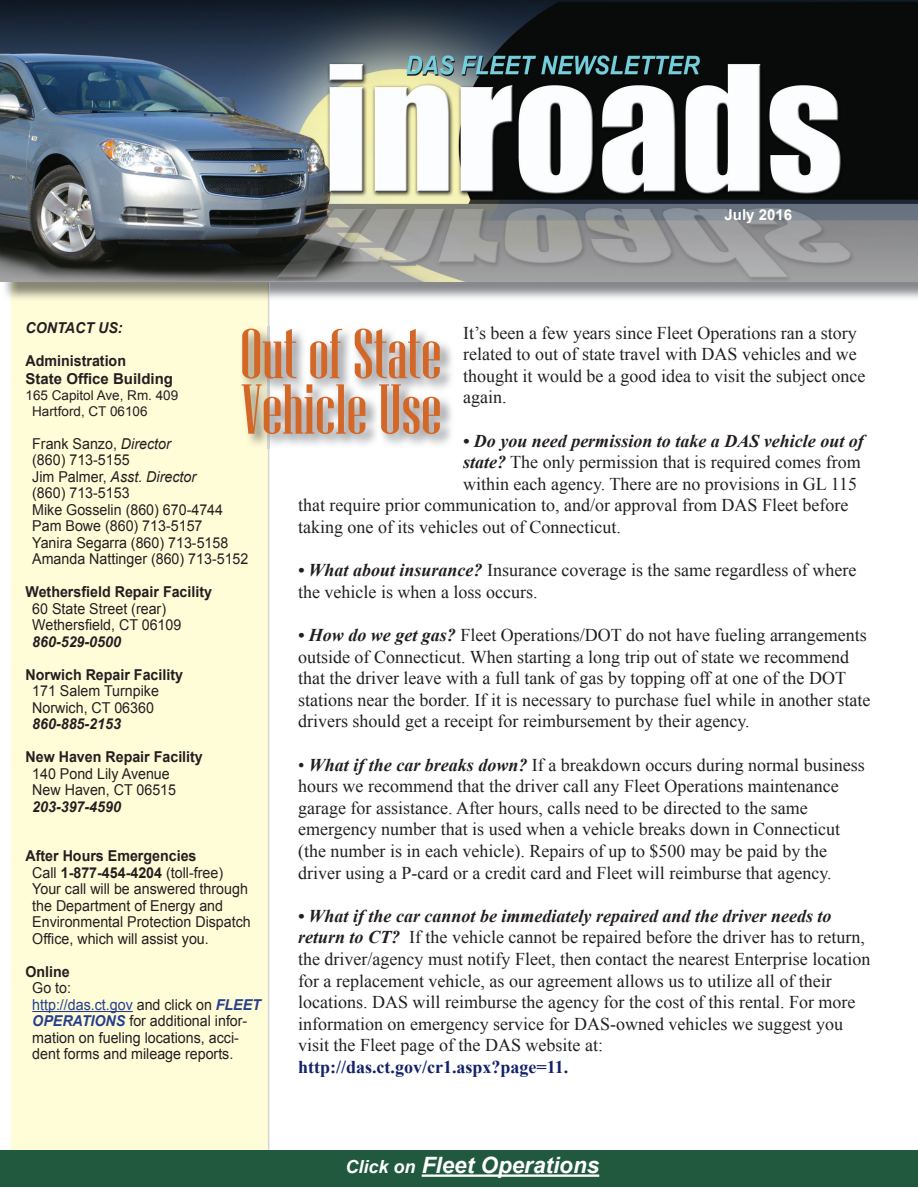
<style>
.page{position:relative;width:918px;height:1188px;background:#fff}
.page>*{position:absolute;margin:0;border:0;box-sizing:border-box;transform-origin:0 0}
.t1{font:70.5px/55.5px "Niagara Solid";color:#d36728;scale:1.06 1}
.t2{font:italic 700 22.5px "Arial";color:#fff}
.t3{font:18px/21.6px "Times New Roman";color:#231f20}
.t4{font:italic 700 18px "Times New Roman";color:#231f20}
.t5{font:700 18px "Times New Roman";color:#142267}
.t6{font:15px/16.5px "Arial";color:#231f20;scale:.95 1}
.t7{font:700 15px/18px "Arial";color:#231f20;scale:.95 1}
.t8{font:italic 700 15px "Arial";color:#231f20;scale:.95 1}
.t9{font:700 15px "Arial";color:#fffefa}
.t10{font:13.5px/16.2px "Arial";color:#231f20}
.s1{font-style:italic}
.s2{font-weight:700}
.s3{color:#253f8e}
.s4{font-weight:700;font-style:italic;color:#253f8e}
.s5{font-weight:700;font-style:italic}
.s6{font-size:18px}
</style>
<div class="page">
<div style="left:10px;top:301px;width:259px;height:849px;background:#fffcd8"></div>
<img style="left:9px;top:282px;width:260px;height:19px">
<img style="left:1px;top:0;width:917px;height:282px">
<div style="left:0;top:1150px;width:918px;height:36px;background:#20593d"></div>
<hr style="left:32px;top:1011px;width:101px;height:1px;background:#253f8e">
<hr style="left:422px;top:1174px;width:177px;height:3px;background:#fff">
<img style="left:240px;top:327px;width:212px;height:122px">
<img style="left:268px;top:327px;width:1px;height:122px">
<p class="t9" style="left:724px;top:205px;width:69px">July 2016</p>
<p class="t8" style="left:26px;top:317px;width:104px">CONTACT US:</p>
<p class="t7" style="left:26px;top:352px;width:157px">Administration<br>State Office Building</p>
<p class="t10" style="left:32px;top:387px;width:148px;text-indent:-7px">165 Capitol Ave, Rm. 409<br>Hartford, CT 06106</p>
<p class="t6" style="left:32px;top:436px;width:229px">Frank Sanzo, <span class="s1">Director<br></span>(860) 713-5155<br>Jim Palmer, <span class="s1">Asst. Director<br></span>(860) 713-5153<br>Mike Gosselin (860) 670-4744<br>Pam Bowe (860) 713-5157<br>Yanira Segarra (860) 713-5158<br>Amanda Nattinger (860) 713-5152</p>
<p class="t7" style="left:25px;top:584px;width:198px">Wethersfield Repair Facility</p>
<p class="t6" style="left:32px;top:601px;width:159px">60 State Street (rear)<br>Wethersfield, CT 06109</p>
<p class="t8" style="left:32px;top:632px;width:95px">860-529-0500</p>
<p class="t7" style="left:25px;top:666px;width:167px">Norwich Repair Facility</p>
<p class="t6" style="left:32px;top:683px;width:135px">171 Salem Turnpike<br>Norwich, CT 06360</p>
<p class="t8" style="left:32px;top:714px;width:95px">860-885-2153</p>
<p class="t7" style="left:25px;top:749px;width:188px">New Haven Repair Facility</p>
<p class="t6" style="left:32px;top:766px;width:153px">140 Pond Lily Avenue<br>New Haven, CT 06515</p>
<p class="t8" style="left:32px;top:797px;width:95px">203-397-4590</p>
<p class="t6" style="left:32px;top:848px;width:232px;text-indent:-7px"><span class="s2">After Hours Emergencies<br></span>Call <span class="s2">1-877-454-4204</span> (toll-free)<br>Your call will be answered through the Department of Energy and<br>Environmental Protection Dispatch<br>Office, which will assist you.</p>
<p class="t7" style="left:25px;top:963px;width:48px">Online</p>
<p class="t6" style="left:32px;top:980px;width:242px">Go to:<br><span class="s3">http://das.ct.gov</span> and click on <span class="s4">FLEET<br>OPERATIONS</span> for additional infor&shy;mation on fueling locations, acci&shy;dent forms and mileage reports.</p>
<h1 class="t1" style="left:240px;top:327px;width:192px">Out of State<br>Vehicle Use</h1>
<p class="t3" style="left:463px;top:322px;width:404px">It’s been a few years since Fleet Operations ran a story related to out of state travel with DAS vehicles and we thought it would be a good idea to visit the subject once again.</p>
<p class="t4" style="left:463px;top:428px;width:402px">• Do you need permission to take a DAS vehicle out of</p>
<p class="t3" style="left:463px;top:451px;width:399px"><span class="s5">state?</span> The only permission that is required comes from</p>
<p class="t3" style="left:463px;top:473px;width:396px">within each agency. There are no provisions in GL 115</p>
<p class="t3" style="left:298px;top:494px;width:552px">that require prior communication to, and/or approval from DAS Fleet before</p>
<p class="t3" style="left:298px;top:516px;width:324px">taking one of its vehicles out of Connecticut.</p>
<p class="t3" style="left:298px;top:559px;width:560px"><span class="s5">• What about insurance?</span> Insurance coverage is the same regardless of where the vehicle is when a loss occurs.</p>
<p class="t3" style="left:298px;top:624px;width:574px"><span class="s5">• How do we get gas?</span> Fleet Operations/DOT do not have fueling arrangements outside of Connecticut. When starting a long trip out of state we recommend that the driver leave with a full tank of gas by topping off at one of the DOT stations near the border. If it is necessary to purchase fuel while in another state drivers should get a receipt for reimbursement by their agency.</p>
<p class="t3" style="left:298px;top:754px;width:568px">• <span class="s5">What if the car breaks down?</span> If a breakdown occurs during normal business hours we recommend that the driver call any Fleet Operations maintenance garage for assistance. After hours, calls need to be directed to the same emergency number that is used when a vehicle breaks down in Connecticut (the number is in each vehicle). Repairs of up to $500 may be paid by the driver using a P-card or a credit card and Fleet will reimburse that agency.</p>
<p class="t3" style="left:298px;top:905px;width:574px"><span class="s5">• What if the car cannot be immediately repaired and the driver needs to return to CT?</span> If the vehicle cannot be repaired before the driver has to return, the driver/agency must notify Fleet, then contact the nearest Enterprise location for a replacement vehicle, as our agreement allows us to utilize all of their locations. DAS will reimburse the agency for the cost of this rental. For more information on emergency service for DAS-owned vehicles we suggest you visit the Fleet page of the DAS website at:</p>
<p class="t5" style="left:298px;top:1055px;width:272px">http://das.ct.gov/cr1.aspx?page=11.</p>
<p class="t2" style="left:345px;top:1150px;width:255px"><span class="s6">Click on</span> Fleet Operations</p>
</div>
